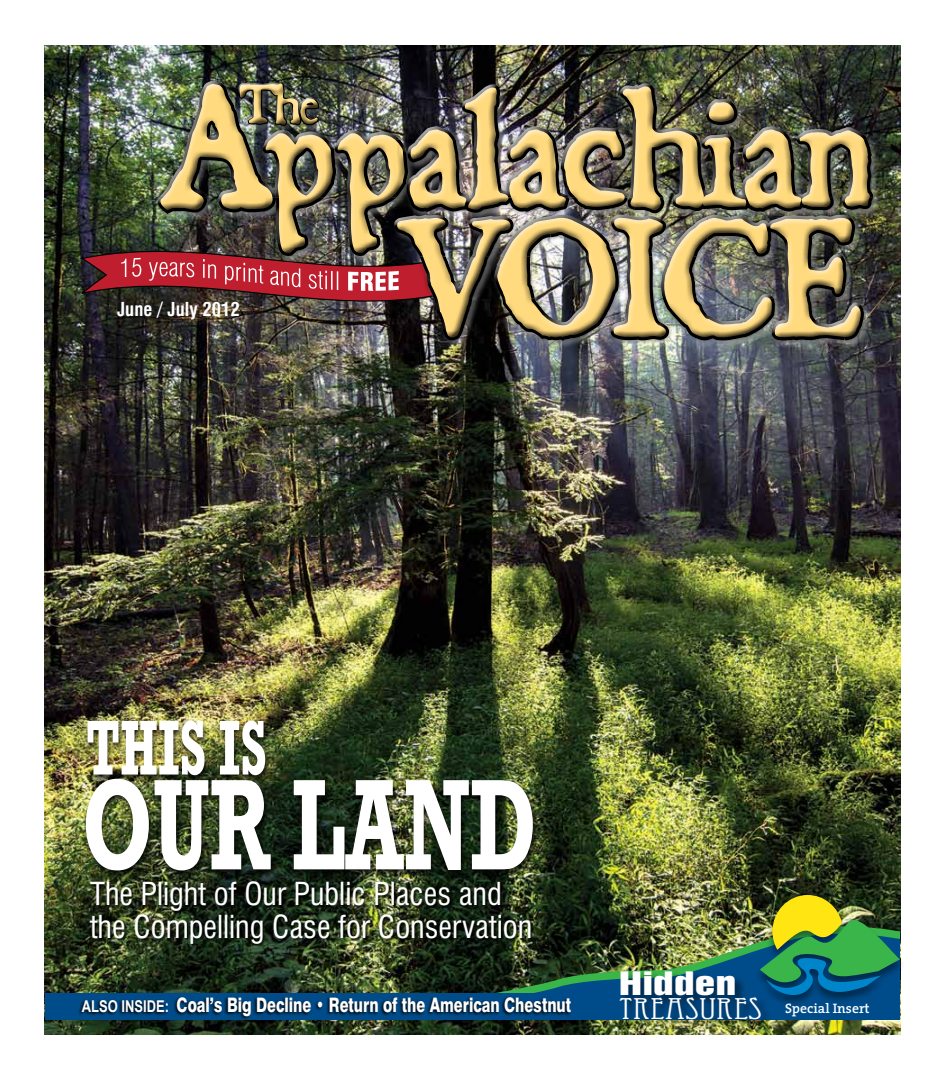
<style>
.page{position:relative;width:945px;height:1080px;background:#fff}
.page>*{position:absolute;margin:0;border:0;box-sizing:border-box;transform-origin:0 0}
.t1{font:190.75px "Black Beard";letter-spacing:-.01em;color:#ffda7e}
.t2{font:700 131.38px "Rockwell";color:#fff;scale:.64 1}
.t3{font:700 78.88px "Rockwell";color:#fff;scale:.64 1}
.t4{font:63.62px "Black Beard";color:#ffda7e}
.t5{font:condensed 30.88px/32.5px "Swiss 721 BT";color:#fff}
.t6{font:29.5px "Eccentric Std";color:#fff;scale:1.43 1}
.t7{font:29.5px "Swiss 921 BT Regular A";color:#fff;scale:1.43 1}
.t8{font:800 20px "Swiss 721 BT";color:#fff;scale:.74 1}
.t9{font:700 condensed 18.75px "Swiss 721 BT";color:#fff}
.t10{font:600 13.75px "The Serif";color:#fff}
.s1{font-family:"Arial";font-weight:700;font-size:16.25px}
</style>
<div class="page">
<img style="left:45px;top:45px;width:855px;height:990px">
<div style="left:90px;top:882px;width:444px;height:65px;background:#000;opacity:.75"></div>
<div style="left:84px;top:720px;width:188px;height:65px;background:#000;opacity:.75"></div>
<div style="left:82px;top:778px;width:458px;height:102px;background:#000;opacity:.75"></div>
<div style="left:148px;top:72px;width:725px;height:185px;background:#fff;opacity:.75"></div>
<div style="left:152px;top:82px;width:730px;height:183px;background:#000;opacity:.75"></div>
<div style="left:229px;top:73px;width:96px;height:56px;background:#fff;opacity:.75"></div>
<div style="left:232px;top:77px;width:96px;height:58px;background:#000;opacity:.75"></div>
<img style="left:79px;top:215px;width:306px;height:104px">
<div style="left:385px;top:205px;width:484px;height:138px;background:#fff;opacity:.75"></div>
<div style="left:388px;top:214px;width:485px;height:136px;background:#000;opacity:.75"></div>
<div style="left:45px;top:993px;width:855px;height:26px;background:#004c8a"></div>
<div style="left:620px;top:971px;width:153px;height:60px;background:#000;opacity:.5"></div>
<svg style="left:78px;top:996px;width:494px;height:24px"></svg>
<div style="left:754px;top:894px;width:152px;height:113px;background:#000;opacity:.45"></div>
<img style="left:416px;top:895px;width:484px;height:117px">
<h3 class="t4" style="left:240px;top:70px;width:81px">The</h3>
<h1 class="t1" style="left:166px;top:47px;width:710px">Appalachian</h1>
<h1 class="t1" style="left:406px;top:177px;width:457px">Voice</h1>
<p class="t9" style="left:117px;top:298px;width:124px">June / July 2012</p>
<h3 class="t3" style="left:86px;top:700px;width:284px">This is</h3>
<h2 class="t2" style="left:82px;top:746px;width:713px">OUR LAND</h2>
<p class="t5" style="left:90px;top:878px;width:444px">The Plight of Our Public Places and the Compelling Case for Conservation</p>
<p class="t7" style="left:619px;top:964px;width:84px">Hidden</p>
<p class="t6" style="left:619px;top:991px;width:102px">TREASURES</p>
<p class="t8" style="left:82px;top:993px;width:663px"><span class="s1">ALSO INSIDE:</span> Coal’s Big Decline • Return of the American Chestnut</p>
<p class="t10" style="left:785px;top:999px;width:86px">Special Insert</p>
</div>
